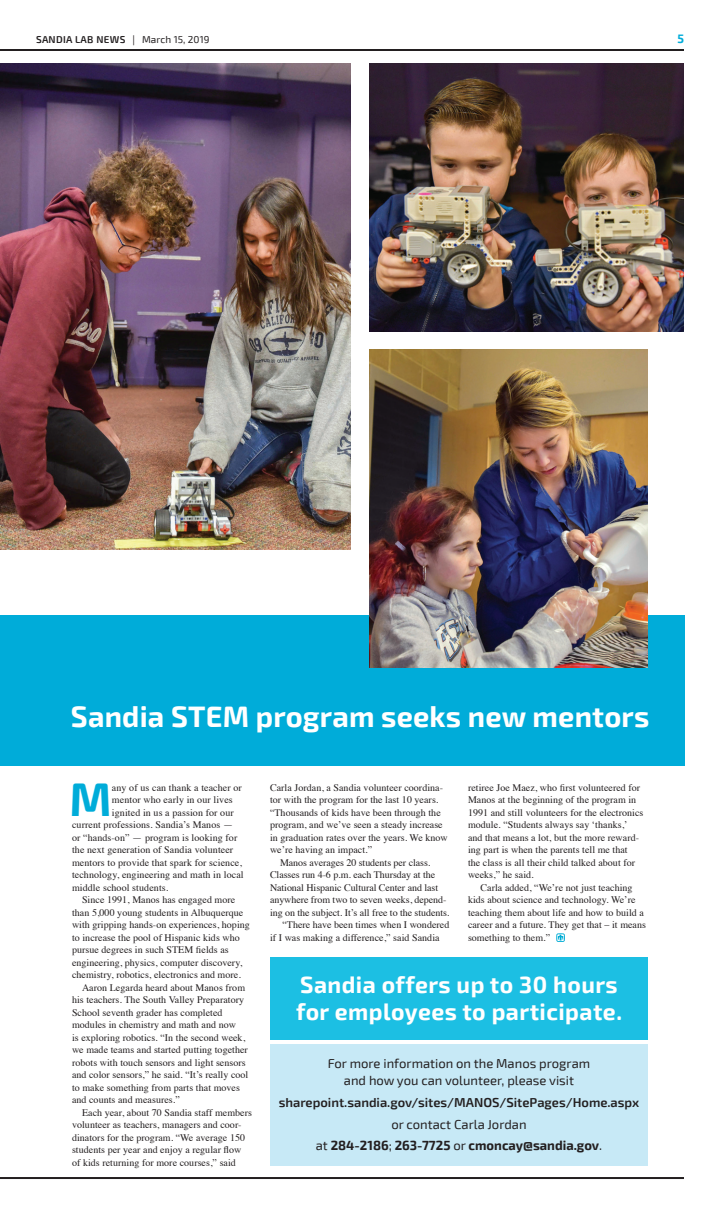
<style>
.page{position:relative;width:720px;height:1215px;background:#fff}
.page>*{position:absolute;margin:0;border:0;box-sizing:border-box;transform-origin:0 0}
.Drop_Caps{font:700 46.2px "Exo 2";color:#00acd9}
.t1{font:700 29px "Exo 2";letter-spacing:.005em;color:#fff}
.t2{font:700 23px/27px "Exo 2";letter-spacing:.02em;color:#fff}
.t3{font:600 13px/21.5px "Exo 2";color:#231f20;text-align:center}
.t4{font:13px/17px "Exo 2";color:#231f20;text-align:center}
.t5{font:700 12px "Exo 2";color:#00acd9}
.Body{font:10px/12.5px "Times";letter-spacing:.005em;color:#231f20}
.Drop_Caps-2{font:10px "Times";letter-spacing:.01em;color:#231f20}
.t6{font:600 10px "Exo 2";letter-spacing:.03em;color:#231f20}
.s1{font-family:"Ocean Sans Std";font-weight:400}
.s2{font-weight:400}
.s3{font-weight:700}
</style>
<div class="page">
<img style="left:0;top:63px;width:351px;height:486px">
<div style="left:0;top:615px;width:685px;height:151px;background:#00acd9"></div>
<div style="left:270px;top:1044px;width:378px;height:122px;background:#c7e9f6"></div>
<svg style="left:556px;top:933px;width:9px;height:9px"></svg>
<img style="left:369px;top:63px;width:315px;height:269px">
<img style="left:369px;top:350px;width:279px;height:318px">
<div style="left:270px;top:958px;width:378px;height:82px;background:#1cbfe3"></div>
<hr style="left:0;top:49px;width:684px;height:2px;background:#231f20">
<hr style="left:0;top:1177px;width:684px;height:2px;background:#231f20">
<p class="t6" style="left:36px;top:34px;width:175px">SANDIA LAB NEWS <span class="s1">|</span> <span class="s2">March 15, 2019</span></p>
<p class="t5" style="left:677px;top:32px;width:8px">5</p>
<p class="t1" style="left:71px;top:699px;width:580px">Sandia STEM program seeks new mentors</p>
<p class="Drop_Caps" style="left:69px;top:772px;width:44px">M</p>
<p class="Drop_Caps-2" style="left:112px;top:778px;width:132px">any of us can thank a teacher or</p>
<p class="Drop_Caps-2" style="left:112px;top:791px;width:122px">mentor who early in our lives</p>
<p class="Drop_Caps-2" style="left:112px;top:803px;width:123px">ignited in us a passion for our</p>
<p class="Drop_Caps-2" style="left:72px;top:816px;width:163px">current professions. Sandia’s Manos —</p>
<p class="Drop_Caps-2" style="left:72px;top:828px;width:167px">or “hands-on” — program is looking for</p>
<p class="Drop_Caps-2" style="left:72px;top:841px;width:163px">the next generation of Sandia volunteer</p>
<p class="Drop_Caps-2" style="left:72px;top:853px;width:171px">mentors to provide that spark for science,</p>
<p class="Drop_Caps-2" style="left:72px;top:866px;width:173px">technology, engineering and math in local</p>
<p class="Drop_Caps-2" style="left:72px;top:878px;width:98px">middle school students.</p>
<p class="Body" style="left:72px;top:893px;width:179px;text-indent:10px">Since 1991, Manos has engaged more than 5,000 young students in Albuquerque with gripping hands-on experiences, hoping to increase the pool of Hispanic kids who pursue degrees in such STEM fields as engineering, physics, computer discovery, chemistry, robotics, electronics and more.</p>
<p class="Body" style="left:72px;top:981px;width:178px;text-indent:10px">Aaron Legarda heard about Manos from his teachers. The South Valley Preparatory School seventh grader has completed modules in chemistry and math and now<br>is exploring robotics. “In the second week, we made teams and started putting together robots with touch sensors and light sensors and color sensors,” he said. “It’s really cool to make something from parts that moves and counts and measures.”</p>
<p class="Body" style="left:72px;top:1106px;width:181px;text-indent:10px">Each year, about 70 Sandia staff members volunteer as teachers, managers and coor&shy;dinators for the program. “We average 150 students per year and enjoy a regular flow of kids returning for more courses,” said</p>
<p class="Body" style="left:270px;top:781px;width:179px">Carla Jordan, a Sandia volunteer coordina&shy;tor with the program for the last 10 years. “Thousands of kids have been through the program, and we’ve seen a steady increase in graduation rates over the years. We know we’re having an impact.”</p>
<p class="Body" style="left:270px;top:856px;width:181px;text-indent:10px">Manos averages 20 students per class.<br>Classes run 4-6 p.m. each Thursday at the National Hispanic Cultural Center and last anywhere from two to seven weeks, depend&shy;ing on the subject. It’s all free to the students.</p>
<p class="Body" style="left:270px;top:918px;width:181px;text-indent:12px">“There have been times when I wondered if I was making a difference,” said Sandia</p>
<p class="Body" style="left:468px;top:781px;width:177px">retiree Joe Maez, who first volunteered for Manos at the beginning of the program in 1991 and still volunteers for the electronics module. “Students always say ‘thanks,’ and that means a lot, but the more reward&shy;ing part is when the parents tell me that<br>the class is all their child talked about for weeks,” he said.</p>
<p class="Body" style="left:468px;top:881px;width:180px;text-indent:13px">Carla added, “We’re not just teaching kids about science and technology. We’re teaching them about life and how to build a career and a future. They get that – it means something to them.”</p>
<p class="t2" style="left:296px;top:972px;width:327px">Sandia offers up to 30 hours for employees to participate.</p>
<p class="t4" style="left:328px;top:1055px;width:264px">For more information on the Manos program and how you can volunteer, please visit</p>
<p class="t3" style="left:279px;top:1092px;width:362px">sharepoint.sandia.gov/sites/MANOS/SitePages/Home.aspx <span class="s2">or contact Carla Jordan<br>at</span> <span class="s3">284-2186</span><span class="s2">;</span> <span class="s3">263-7725</span> <span class="s2">or</span> <span class="s3">cmoncay@sandia.gov</span><span class="s2">.</span></p>
</div>
